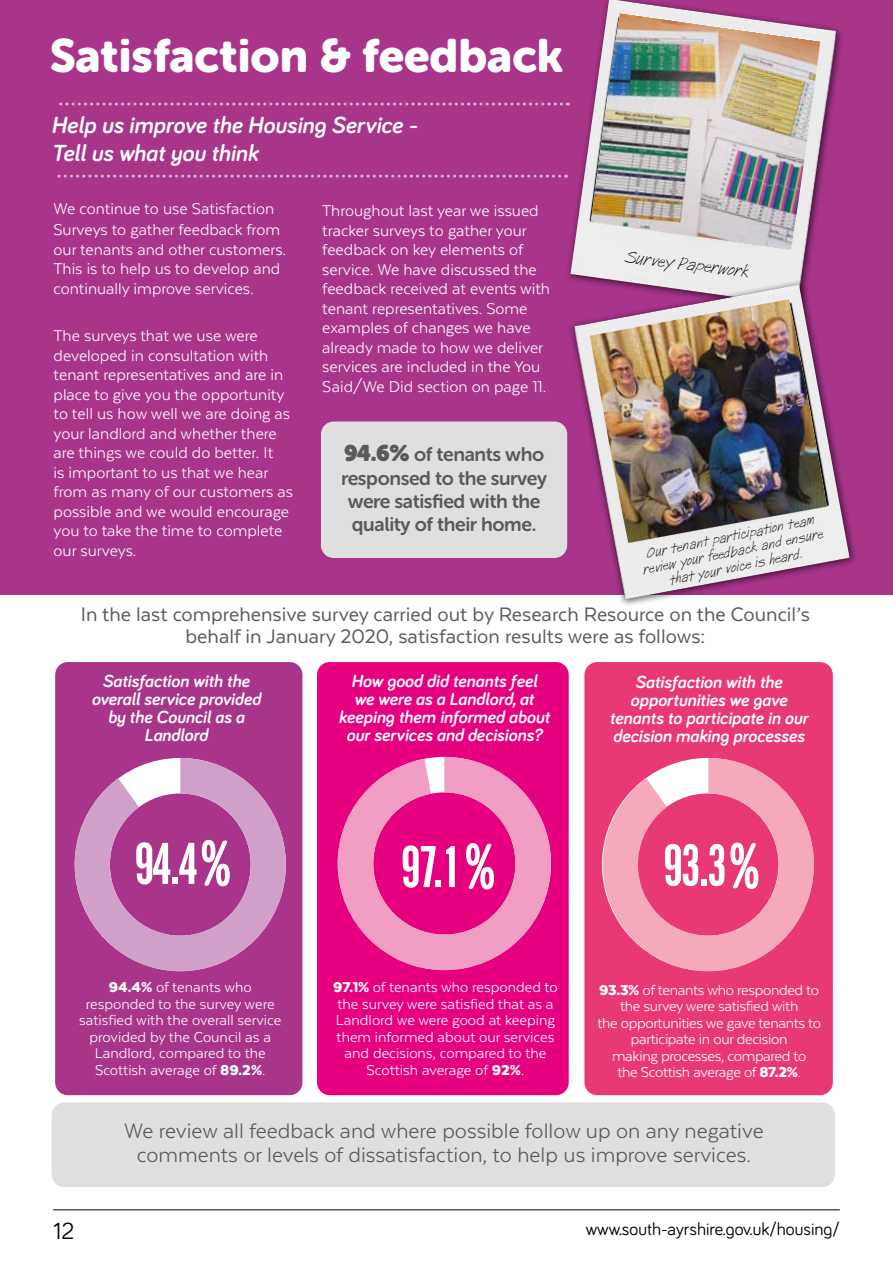
<style>
.page{position:relative;width:893px;height:1263px;background:#fff}
.page>*{position:absolute;margin:0;border:0;box-sizing:border-box;transform-origin:0 0}
.t1{font:61.5px "Alternate Gothic EF No One";color:#fff}
.t2{font:46.5px "Museo Sans Rounded 900";color:#fff}
.t3{font:24px/23.5px "Texta";color:#5a5a59;text-align:center}
.t4{font:italic 700 24px/28.5px "Bariol";color:#fff}
.t5{font:24px "Bariol";color:#000}
.t6{font:23.55px "Post Note";color:#000}
.t7{font:22.5px/22.5px "Texta";color:#5a5a59;text-align:center}
.t8{font:19.5px/23.4px "Museo Sans Rounded 700";letter-spacing:-.02em;color:#5a5a59;text-align:center}
.t9{font:18.9px/15.5px "Post Note";color:#000;text-align:center}
.t10{font:18px/19.5px "Texta";color:#fff}
.t11{font:italic 700 18px/18px "Bariol";color:#fff;text-align:center}
.t12{font:18px "Bariol";color:#000}
.t13{font:16.5px/16.5px "Texta";letter-spacing:-.005em;color:#fff;text-align:center}
.s1{font-family:"Museo Sans Rounded";font-size:22.5px}
.s2{font-weight:900}
</style>
<div class="page">
<hr style="left:53px;top:1209px;width:787px;height:1px;background:#000">
<div style="left:0;top:0;width:893px;height:595px;background:#a9358b"></div>
<div style="left:321px;top:421px;width:246px;height:137px;background:#dfdfdf;border-radius:13px"></div>
<svg style="left:57px;top:175px;width:508px;height:3px"></svg>
<svg style="left:59px;top:103px;width:504px;height:3px"></svg>
<img style="left:570px;top:0;width:272px;height:280px">
<img style="left:591px;top:13px;width:229px;height:237px">
<div style="left:568px;top:280px;width:290px;height:328px;background:#000;opacity:.65"></div>
<img style="left:566px;top:285px;width:283px;height:316px">
<img style="left:590px;top:299px;width:237px;height:244px">
<div style="left:52px;top:1102px;width:783px;height:85px;background:#dfdfdf;border-radius:13px"></div>
<div style="left:55px;top:662px;width:247px;height:433px;background:#a9358b;border-radius:13px"></div>
<div style="left:317px;top:662px;width:252px;height:433px;background:#e6007f;border-radius:13px"></div>
<div style="left:584px;top:662px;width:249px;height:433px;background:#e83974;border-radius:13px"></div>
<svg style="left:75px;top:758px;width:211px;height:213px"></svg>
<svg style="left:338px;top:757px;width:213px;height:213px"></svg>
<svg style="left:466px;top:843px;width:28px;height:47px"></svg>
<svg style="left:603px;top:758px;width:211px;height:213px"></svg>
<p class="t2" style="left:50px;top:30px;width:515px">Satisfaction &amp; feedback</p>
<p class="t4" style="left:51px;top:110px;width:367px">Help us improve the Housing Service -<br>Tell us what you think</p>
<p class="t10" style="left:322px;top:201px;width:229px">Throughout last year we issued tracker surveys to gather your feedback on key elements of service. We have discussed the feedback received at events with tenant representatives. Some examples of changes we have already made to how we deliver services are included in the You<br>Said/We Did section on page 11.</p>
<p class="t10" style="left:54px;top:199px;width:234px">We continue to use Satisfaction<br>Surveys to gather feedback from our tenants and other customers.<br>This is to help us to develop and continually improve services.</p>
<p class="t10" style="left:54px;top:326px;width:241px">The surveys that we use were developed in consultation with tenant representatives and are in place to give you the opportunity to tell us how well we are doing as your landlord and whether there are things we could do better. It<br>is important to us that we hear from as many of our customers as possible and we would encourage you to take the time to complete our surveys.</p>
<p class="t6" style="left:626px;top:245px;width:126px;rotate:7deg">Survey Paperwork</p>
<p class="t8" style="left:341px;top:443px;width:208px"><span class="s1">94.6%</span> of tenants who responsed to the survey were satisfied with the quality of their home.</p>
<p class="t9" style="left:638px;top:546px;width:185px;rotate:-11deg">Our tenant participation team review your feedback and ensure that your voice is heard.</p>
<p class="t7" style="left:81px;top:603px;width:731px">In the last comprehensive survey carried out by Research Resource on the Council’s behalf in January 2020, satisfaction results were as follows:</p>
<p class="t11" style="left:91px;top:671px;width:171px">Satisfaction with the overall service provided by the Council as a<br>Landlord</p>
<p class="t11" style="left:338px;top:671px;width:213px">How good did tenants feel<br>we were as a Landlord, at keeping them informed about our services and decisions?</p>
<p class="t11" style="left:609px;top:672px;width:200px">Satisfaction with the opportunities we gave tenants to participate in our decision making processes</p>
<p class="t1" style="left:134px;top:833px;width:67px">94.4</p>
<p class="t1" style="left:400px;top:836px;width:63px">97.1</p>
<p class="t1" style="left:662px;top:834px;width:67px">93.3</p>
<p class="t13" style="left:79px;top:979px;width:204px"><span class="s2">94.4%</span> of tenants who responded to the survey were satisfied with the overall service provided by the Council as a<br>Landlord, compared to the<br>Scottish average of <span class="s2">89.2%</span>.</p>
<p class="t13" style="left:333px;top:979px;width:226px"><span class="s2">97.1%</span> of tenants who responded to the survey were satisfied that as a<br>Landlord we were good at keeping them informed about our services and decisions, compared to the<br>Scottish average of <span class="s2">92%</span>.</p>
<p class="t13" style="left:597px;top:981px;width:225px"><span class="s2">93.3%</span> of tenants who responded to the survey were satisfied with<br>the opportunities we gave tenants to participate in our decision<br>making processes, compared to<br>the Scottish average of <span class="s2">87.2%</span>.</p>
<p class="t5" style="left:53px;top:1215px;width:23px">12</p>
<p class="t3" style="left:124px;top:1119px;width:641px">We review all feedback and where possible follow up on any negative comments or levels of dissatisfaction, to help us improve services.</p>
<p class="t12" style="left:586px;top:1216px;width:256px">www.south-ayrshire.gov.uk/housing/</p>
</div>
